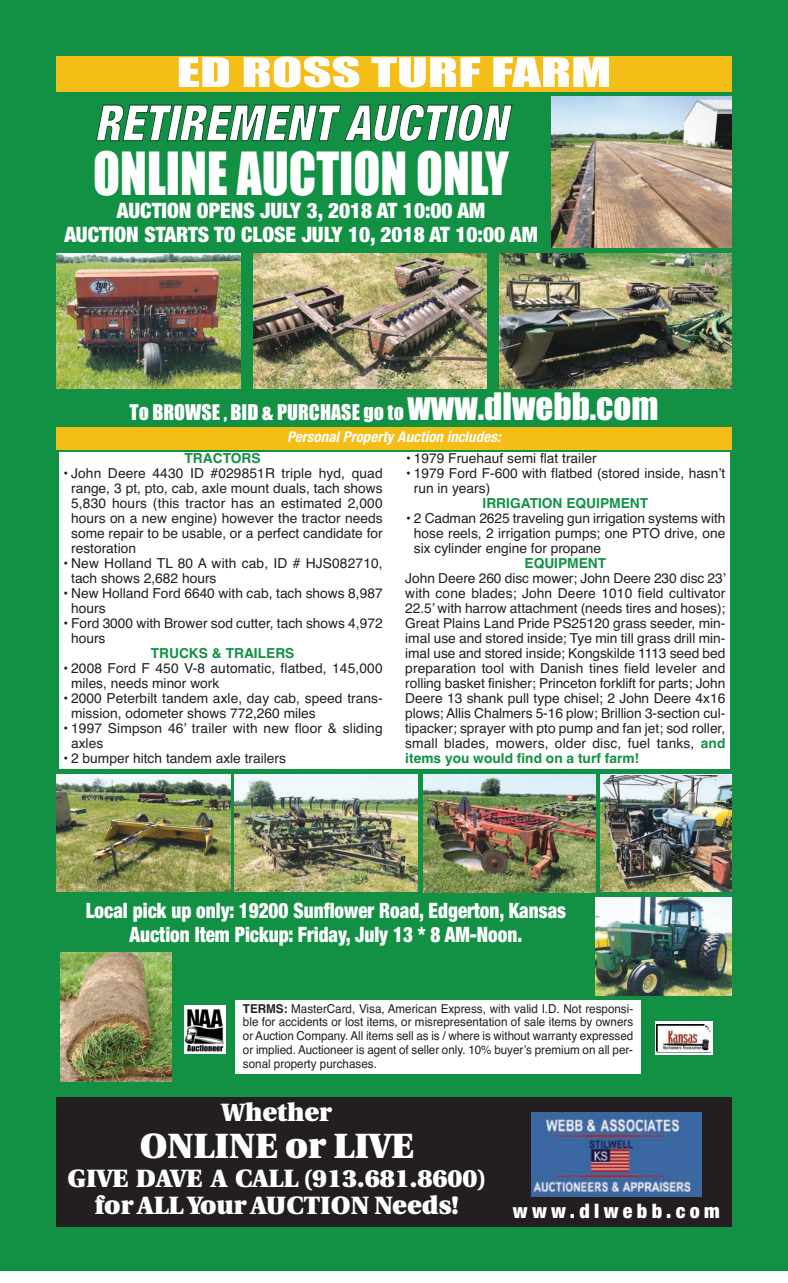
<style>
.page{position:relative;width:788px;height:1283px;background:#fff}
.page>*{position:absolute;margin:0;border:0;box-sizing:border-box;transform-origin:0 0}
.t1{font:55px "Impact";color:#fff;scale:.9 1}
.t2{font:italic 900 condensed 50px "Helvetica Neue";letter-spacing:.015em;color:#fff;scale:.9 1}
.t3{font:37.5px "Impact";color:#fff;scale:1.5 1}
.t4{font:900 35px "Utopia";color:#fff}
.t5{font:900 25px/27.5px "Utopia";color:#fff;text-align:center}
.t6{font:900 condensed 21.25px/23.8px "Helvetica Neue";color:#fff;text-align:center;scale:.9 1}
.t7{font:900 condensed 21.25px/23.8px "Helvetica Neue";color:#fff;text-align:center}
.t8{font:20px "Impact";color:#fff}
.t9{font:900 condensed 20px "Helvetica Neue";letter-spacing:.22em;color:#fff}
.t10{font:italic 700 condensed 15px "Helvetica Neue";letter-spacing:.005em;color:#fff}
.t11{font:13.75px/15px "Helvetica";color:#231f20}
.t12{font:700 13.75px "Helvetica";color:#129145}
.t13{font:12.25px/13.8px "Helvetica";color:#231f20;text-align:justify;scale:.95 1}
.s1{font-size:35px}
.s2{font-weight:700;color:#129145}
.s3{font-weight:700}
</style>
<div class="page">
<div style="left:0;top:0;width:788px;height:1270px;background:#129145"></div>
<svg style="left:96px;top:104px;width:416px;height:38px"></svg>
<div style="left:56px;top:56px;width:675px;height:36px;background:#f5bd17"></div>
<div style="left:235px;top:1000px;width:405px;height:73px;background:#fff"></div>
<div style="left:184px;top:1005px;width:42px;height:48px;background:#fff"></div>
<img style="left:184px;top:1009px;width:40px;height:43px">
<div style="left:654px;top:1021px;width:58px;height:34px;background:linear-gradient(to right,#fff,#fefefe)"></div>
<img style="left:656px;top:1024px;width:54px;height:28px">
<div style="left:59px;top:452px;width:670px;height:316px;background:#fff"></div>
<img style="left:234px;top:774px;width:184px;height:117px">
<div style="left:56px;top:427px;width:675px;height:22px;background:#f5bd17"></div>
<img style="left:499px;top:253px;width:232px;height:135px">
<img style="left:595px;top:897px;width:136px;height:98px">
<img style="left:551px;top:96px;width:180px;height:151px">
<img style="left:423px;top:774px;width:172px;height:118px">
<img style="left:253px;top:253px;width:234px;height:135px">
<img style="left:600px;top:775px;width:131px;height:116px">
<img style="left:56px;top:253px;width:184px;height:135px">
<img style="left:56px;top:774px;width:175px;height:117px">
<img style="left:61px;top:952px;width:111px;height:129px">
<div style="left:56px;top:1097px;width:675px;height:129px;background:#231f20"></div>
<img style="left:531px;top:1112px;width:170px;height:84px">
<h3 class="t3" style="left:176px;top:52px;width:291px">ED ROSS TURF FARM</h3>
<h2 class="t2" style="left:94px;top:105px;width:460px">RETIREMENT AUCTION</h2>
<h1 class="t1" style="left:93px;top:143px;width:463px">ONLINE AUCTION ONLY</h1>
<h3 class="t7" style="left:64px;top:201px;width:475px">AUCTION OPENS JULY 3, 2018 AT 10:00 AM<br>AUCTION STARTS TO CLOSE JULY 10, 2018 AT 10:00 AM</h3>
<h3 class="t8" style="left:129px;top:401px;width:530px">To BROWSE , BID &amp; PURCHASE go to <span class="s1">www.dlwebb.com</span></h3>
<p class="t10" style="left:287px;top:431px;width:215px">Personal Property Auction includes:</p>
<p class="t12" style="left:184px;top:450px;width:78px">TRACTORS</p>
<p class="t11" style="left:71px;top:466px;width:313px;text-align:justify;text-indent:-9px">• John Deere 4430 ID #029851R triple hyd, quad range, 3 pt, pto, cab, axle mount duals, tach shows 5,830 hours (this tractor has an estimated 2,000 hours on a new engine) however the tractor needs some repair to be usable, or a perfect candidate for restoration</p>
<p class="t11" style="left:71px;top:556px;width:313px;text-indent:-9px">• New Holland TL 80 A with cab, ID # HJS082710, tach shows 2,682 hours</p>
<p class="t11" style="left:71px;top:586px;width:313px;text-indent:-9px">• New Holland Ford 6640 with cab, tach shows 8,987 hours</p>
<p class="t11" style="left:71px;top:616px;width:313px;text-indent:-9px">• Ford 3000 with Brower sod cutter, tach shows 4,972 hours</p>
<p class="t12" style="left:151px;top:645px;width:145px">TRUCKS &amp; TRAILERS</p>
<p class="t11" style="left:71px;top:661px;width:313px;text-indent:-9px">• 2008 Ford F 450 V-8 automatic, flatbed, 145,000 miles, needs minor work</p>
<p class="t11" style="left:71px;top:691px;width:313px;text-indent:-9px">• 2000 Peterbilt tandem axle, day cab, speed trans&shy;mission, odometer shows 772,260 miles</p>
<p class="t11" style="left:71px;top:721px;width:313px;text-indent:-9px">• 1997 Simpson 46’ trailer with new floor &amp; sliding axles</p>
<p class="t11" style="left:62px;top:751px;width:225px">• 2 bumper hitch tandem axle trailers</p>
<p class="t11" style="left:405px;top:451px;width:193px">• 1979 Fruehauf semi flat trailer</p>
<p class="t11" style="left:414px;top:466px;width:313px;text-indent:-9px">• 1979 Ford F-600 with flatbed (stored inside, hasn’t run in years)</p>
<p class="t12" style="left:482px;top:495px;width:167px">IRRIGATION EQUIPMENT</p>
<p class="t11" style="left:414px;top:511px;width:313px;text-align:justify;text-indent:-9px">• 2 Cadman 2625 traveling gun irrigation systems with hose reels, 2 irrigation pumps; one PTO drive, one six cylinder engine for propane</p>
<p class="t12" style="left:524px;top:555px;width:83px">EQUIPMENT</p>
<p class="t11" style="left:405px;top:571px;width:322px;text-align:justify">John Deere 260 disc mower; John Deere 230 disc 23’ with cone blades; John Deere 1010 field cultivator 22.5’ with harrow attachment (needs tires and hoses); Great Plains Land Pride PS25120 grass seeder, min&shy;imal use and stored inside; Tye min till grass drill min&shy;imal use and stored inside; Kongskilde 1113 seed bed preparation tool with Danish tines field leveler and rolling basket finisher; Princeton forklift for parts; John Deere 13 shank pull type chisel; 2 John Deere 4x16 plows; Allis Chalmers 5-16 plow; Brillion 3-section cul&shy;tipacker; sprayer with pto pump and fan jet; sod roller, small blades, mowers, older disc, fuel tanks, <span class="s2">and items you would find on a turf farm!</span></p>
<h3 class="t6" style="left:86px;top:900px;width:535px">Local pick up only: 19200 Sunflower Road, Edgerton, Kansas<br>Auction Item Pickup: Friday, July 13 * 8 AM-Noon.</h3>
<p class="t13" style="left:243px;top:1001px;width:412px"><span class="s3">TERMS:</span> MasterCard, Visa, American Express, with valid I.D. Not responsi&shy;ble for accidents or lost items, or misrepresentation of sale items by owners or Auction Company. All items sell as is / where is without warranty expressed or implied. Auctioneer is agent of seller only. 10% buyer’s premium on all per&shy;sonal property purchases.</p>
<h3 class="t5" style="left:221px;top:1099px;width:112px">Whether</h3>
<h3 class="t4" style="left:140px;top:1131px;width:275px">ONLINE or LIVE</h3>
<h3 class="t5" style="left:68px;top:1166px;width:420px">GIVE DAVE A CALL (913.681.8600) for ALL Your AUCTION Needs!</h3>
<h3 class="t9" style="left:513px;top:1204px;width:208px">www.dlwebb.com</h3>
</div>
